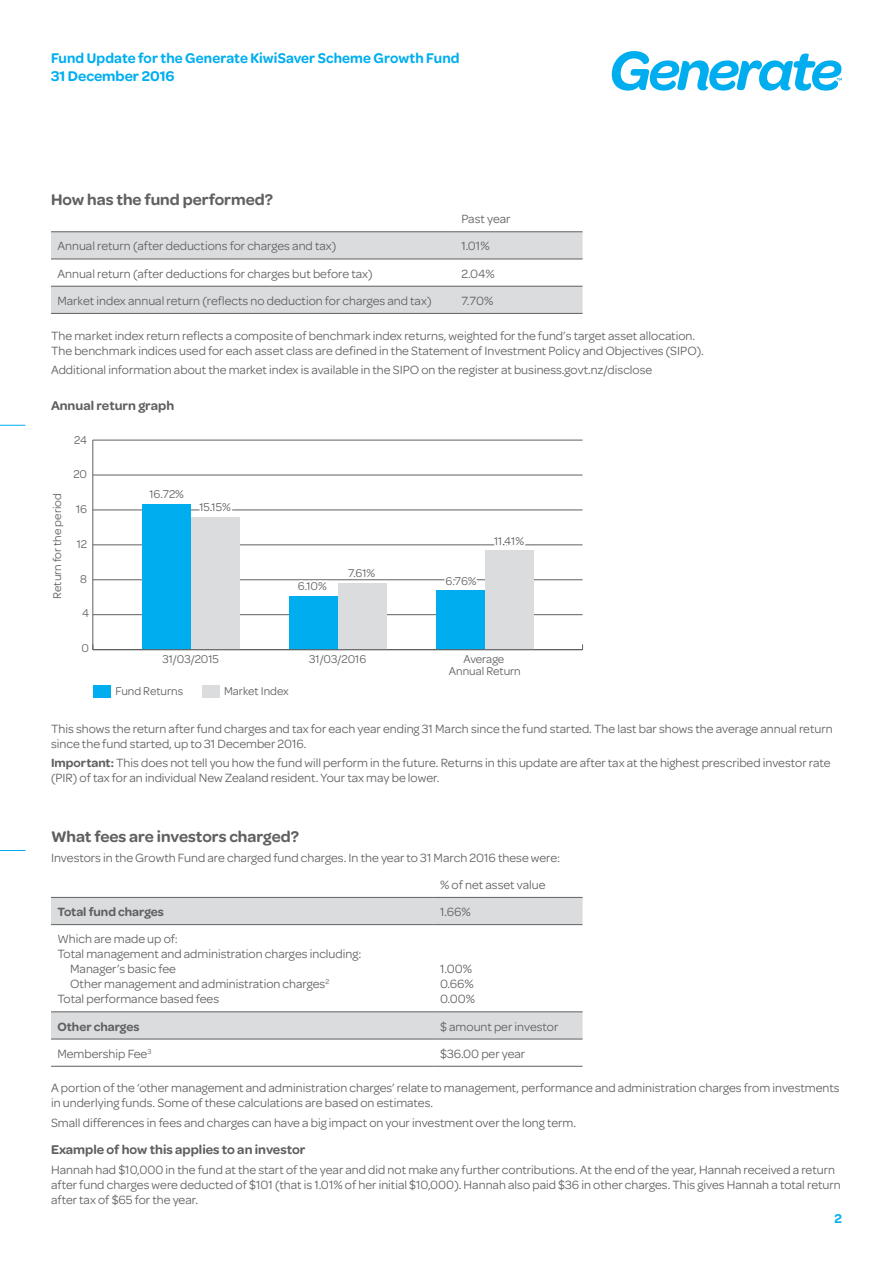
<style>
.page{position:relative;width:893px;height:1263px;background:#fff}
.page>*{position:absolute;margin:0;border:0;box-sizing:border-box;transform-origin:0 0}
.t1{font:600 16.5px "Omnes";color:#5f6062}
.t2{font:600 15px/18px "Omnes";letter-spacing:.005em;color:#00aeef;scale:.96 1}
.t3{font:600 13.5px "Omnes";color:#5f6062}
.t4{font:600 13.5px "Omnes";color:#00aeef}
.t5{font:12.75px/15px "Omnes";color:#5f6062}
.t6{font:600 12.75px "Omnes";color:#5f6062}
.t7{font:12px/12px "Omnes";color:#5f6062;text-align:center}
.s1{font-weight:600}
</style>
<div class="page">
<svg style="left:612px;top:51px;width:230px;height:40px"></svg>
<svg style="left:0;top:425px;width:26px;height:1px"></svg>
<svg style="left:0;top:850px;width:26px;height:1px"></svg>
<hr style="left:93px;top:440px;width:1px;height:210px;background:#5f6062">
<hr style="left:93px;top:614px;width:490px;height:1px;background:#5f6062">
<hr style="left:93px;top:579px;width:490px;height:1px;background:#5f6062">
<hr style="left:93px;top:545px;width:490px;height:1px;background:#5f6062">
<hr style="left:93px;top:510px;width:490px;height:1px;background:#5f6062">
<hr style="left:93px;top:475px;width:490px;height:1px;background:#5f6062">
<hr style="left:93px;top:440px;width:490px;height:1px;background:#5f6062">
<div style="left:485px;top:550px;width:49px;height:100px;background:#dbdcdd"></div>
<div style="left:436px;top:591px;width:49px;height:59px;background:#00aeef"></div>
<div style="left:338px;top:583px;width:49px;height:67px;background:#dbdcdd"></div>
<div style="left:289px;top:596px;width:49px;height:54px;background:#00aeef"></div>
<div style="left:191px;top:517px;width:49px;height:133px;background:#dbdcdd"></div>
<div style="left:142px;top:504px;width:49px;height:146px;background:#00aeef"></div>
<div style="left:94px;top:685px;width:17px;height:12px;background:#00aeef"></div>
<div style="left:202px;top:685px;width:17px;height:12px;background:#dbdcdd"></div>
<svg style="left:294px;top:579px;width:37px;height:2px"></svg>
<svg style="left:191px;top:509px;width:44px;height:2px"></svg>
<svg style="left:344px;top:579px;width:36px;height:2px"></svg>
<svg style="left:441px;top:579px;width:40px;height:12px"></svg>
<svg style="left:489px;top:544px;width:40px;height:2px"></svg>
<hr style="left:93px;top:649px;width:490px;height:1px;background:#5f6062">
<svg style="left:51px;top:232px;width:532px;height:81px"></svg>
<hr style="left:51px;top:231px;width:404px;height:1px;background:#5f6062">
<hr style="left:455px;top:231px;width:128px;height:1px;background:#5f6062">
<hr style="left:51px;top:259px;width:404px;height:1px;background:#5f6062">
<hr style="left:455px;top:259px;width:128px;height:1px;background:#5f6062">
<hr style="left:51px;top:286px;width:404px;height:1px;background:#5f6062">
<hr style="left:455px;top:286px;width:128px;height:1px;background:#5f6062">
<hr style="left:51px;top:313px;width:404px;height:1px;background:#5f6062">
<hr style="left:455px;top:313px;width:128px;height:1px;background:#5f6062">
<svg style="left:51px;top:898px;width:532px;height:141px"></svg>
<hr style="left:51px;top:897px;width:383px;height:1px;background:#5f6062">
<hr style="left:434px;top:897px;width:149px;height:1px;background:#5f6062">
<hr style="left:51px;top:924px;width:383px;height:1px;background:#5f6062">
<hr style="left:434px;top:924px;width:149px;height:1px;background:#5f6062">
<hr style="left:51px;top:1011px;width:383px;height:1px;background:#5f6062">
<hr style="left:434px;top:1011px;width:149px;height:1px;background:#5f6062">
<hr style="left:51px;top:1039px;width:383px;height:1px;background:#5f6062">
<hr style="left:434px;top:1039px;width:149px;height:1px;background:#5f6062">
<hr style="left:51px;top:1066px;width:383px;height:1px;background:#5f6062">
<hr style="left:434px;top:1066px;width:149px;height:1px;background:#5f6062">
<p class="t2" style="left:51px;top:49px;width:427px">Fund Update for the Generate KiwiSaver Scheme Growth Fund<br>31 December 2016</p>
<p class="t1" style="left:51px;top:190px;width:223px">How has the fund performed?</p>
<p class="t5" style="left:461px;top:212px;width:51px">Past year</p>
<p class="t5" style="left:57px;top:239px;width:280px">Annual return (after deductions for charges and tax)</p>
<p class="t5" style="left:461px;top:239px;width:30px">1.01%</p>
<p class="t5" style="left:57px;top:266px;width:317px">Annual return (after deductions for charges but before tax)</p>
<p class="t5" style="left:461px;top:266px;width:35px">2.04%</p>
<p class="t5" style="left:57px;top:293px;width:376px">Market index annual return (reflects no deduction for charges and tax)</p>
<p class="t5" style="left:461px;top:293px;width:34px">7.70%</p>
<p class="t5" style="left:51px;top:328px;width:654px">The market index return reflects a composite of benchmark index returns, weighted for the fund’s target asset allocation.<br>The benchmark indices used for each asset class are defined in the Statement of Investment Policy and Objectives (SIPO).</p>
<p class="t5" style="left:51px;top:362px;width:603px">Additional information about the market index is available in the SIPO on the register at business.govt.nz/disclose</p>
<p class="t3" style="left:51px;top:398px;width:125px">Annual return graph</p>
<p class="t7" style="left:74px;top:434px;width:14px">24</p>
<p class="t7" style="left:51px;top:599px;width:107px;rotate:-90deg">Return for the period</p>
<p class="t7" style="left:73px;top:468px;width:15px">20</p>
<p class="t7" style="left:76px;top:503px;width:13px">16</p>
<p class="t7" style="left:77px;top:538px;width:12px">12</p>
<p class="t7" style="left:80px;top:573px;width:8px">8</p>
<p class="t7" style="left:82px;top:607px;width:8px">4</p>
<p class="t7" style="left:82px;top:642px;width:9px">0</p>
<p class="t7" style="left:149px;top:488px;width:36px">16.72%</p>
<p class="t7" style="left:199px;top:501px;width:33px">15.15%</p>
<p class="t7" style="left:298px;top:580px;width:31px">6.10%</p>
<p class="t7" style="left:348px;top:567px;width:29px">7.61%</p>
<p class="t7" style="left:162px;top:653px;width:58px">31/03/2015</p>
<p class="t7" style="left:115px;top:685px;width:69px">Fund Returns</p>
<p class="t7" style="left:224px;top:685px;width:66px">Market Index</p>
<p class="t7" style="left:309px;top:653px;width:59px">31/03/2016</p>
<p class="t7" style="left:446px;top:575px;width:33px">6.76%</p>
<p class="t7" style="left:494px;top:535px;width:32px">11.41%</p>
<p class="t7" style="left:449px;top:653px;width:73px">Average<br>Annual Return</p>
<p class="t5" style="left:51px;top:721px;width:783px">This shows the return after fund charges and tax for each year ending 31 March since the fund started. The last bar shows the average annual return since the fund started, up to 31 December 2016.</p>
<p class="t5" style="left:51px;top:756px;width:781px"><span class="s1">Important:</span> This does not tell you how the fund will perform in the future. Returns in this update are after tax at the highest prescribed investor rate (PIR) of tax for an individual New Zealand resident. Your tax may be lower.</p>
<p class="t1" style="left:51px;top:827px;width:249px">What fees are investors charged?</p>
<p class="t5" style="left:440px;top:844px;width:122px;line-height:27.2px;text-indent:-389px">Investors in the Growth Fund are charged fund charges. In the year to 31 March 2016 these were: % of net asset value</p>
<p class="t6" style="left:57px;top:905px;width:108px">Total fund charges</p>
<p class="t5" style="left:440px;top:904px;width:32px">1.66%</p>
<p class="t5" style="left:57px;top:932px;width:122px">Which are made up of:</p>
<p class="t5" style="left:57px;top:947px;width:306px">Total management and administration charges including:</p>
<p class="t5" style="left:70px;top:961px;width:107px">Manager’s basic fee</p>
<p class="t5" style="left:70px;top:976px;width:261px">Other management and administration charges<sup>2</sup></p>
<p class="t5" style="left:57px;top:992px;width:163px">Total performance based fees</p>
<p class="t5" style="left:440px;top:962px;width:37px">1.00%<br>0.66%<br>0.00%</p>
<p class="t6" style="left:57px;top:1019px;width:84px">Other charges</p>
<p class="t5" style="left:440px;top:1019px;width:120px">$ amount per investor</p>
<p class="t5" style="left:57px;top:1046px;width:95px">Membership Fee<sup>3</sup></p>
<p class="t5" style="left:440px;top:1046px;width:87px">$36.00 per year</p>
<p class="t5" style="left:51px;top:1081px;width:790px">A portion of the ‘other management and administration charges’ relate to management, performance and administration charges from investments in underlying funds. Some of these calculations are based on estimates.</p>
<p class="t5" style="left:51px;top:1115px;width:526px">Small differences in fees and charges can have a big impact on your investment over the long term.</p>
<p class="t3" style="left:51px;top:1142px;width:256px">Example of how this applies to an investor</p>
<p class="t5" style="left:51px;top:1162px;width:791px">Hannah had $10,000 in the fund at the start of the year and did not make any further contributions. At the end of the year, Hannah received a return after fund charges were deducted of $101 (that is 1.01% of her initial $10,000). Hannah also paid $36 in other charges. This gives Hannah a total return after tax of $65 for the year.</p>
<p class="t4" style="left:834px;top:1210px;width:9px">2</p>
</div>
